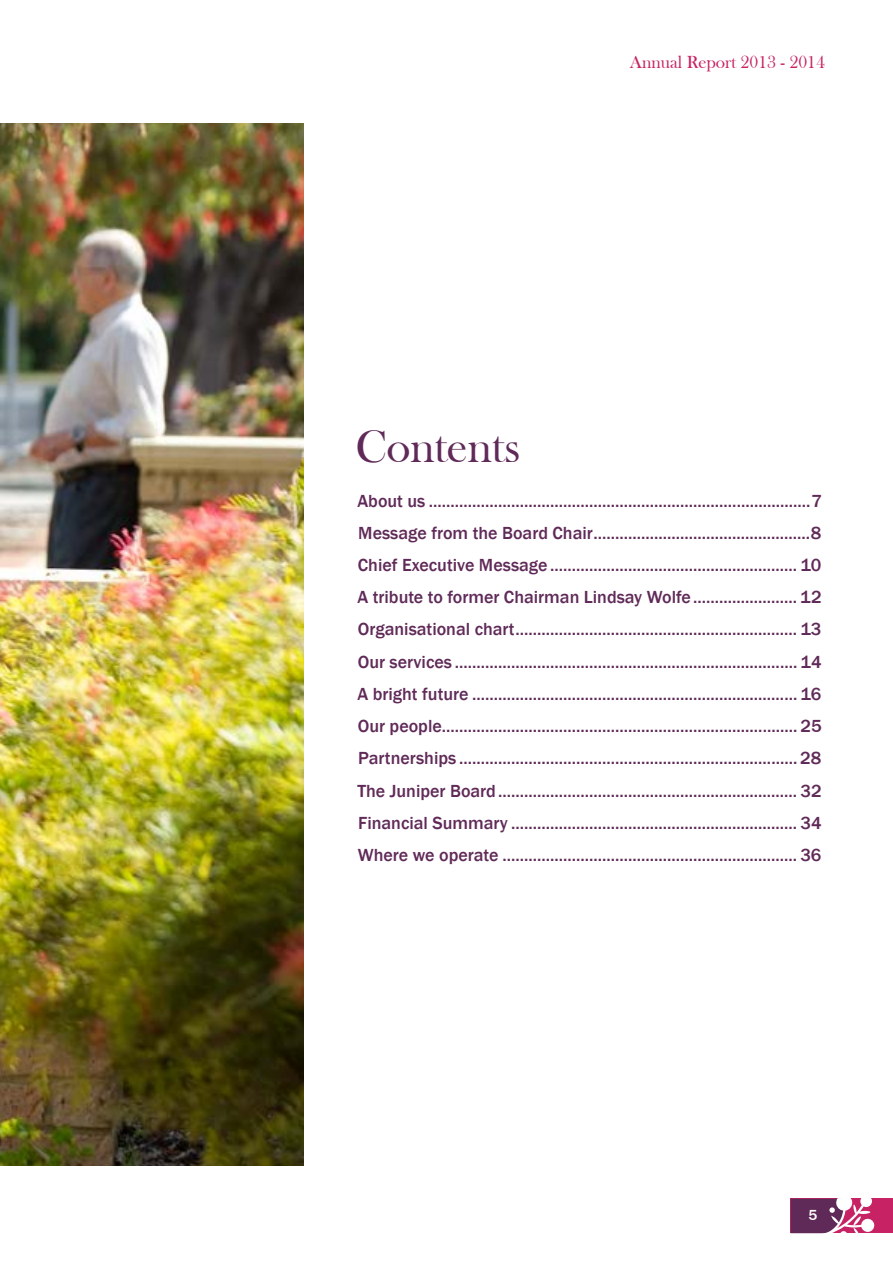
<style>
.page{position:relative;width:893px;height:1263px;background:#fff}
.page>*{position:absolute;margin:0;border:0;box-sizing:border-box;transform-origin:0 0}
.t1{font:46.5px "Bask Old Face";color:#602a58}
.t2{font:500 18px/32.2px "Franklin Gothic";color:#602a58;text-align:justify}
.t3{font:18px "Bask Old Face";color:#c72263}
.t4{font:500 15px "Franklin Gothic";color:#fff}
</style>
<div class="page">
<img style="left:0;top:123px;width:303px;height:1042px">
<div style="left:791px;top:1199px;width:102px;height:34px;background:#c72263"></div>
<svg style="left:791px;top:1198px;width:84px;height:35px"></svg>
<p class="t3" style="left:630px;top:52px;width:197px">Annual Report 2013 - 2014</p>
<h1 class="t1" style="left:355px;top:420px;width:167px">Contents</h1>
<p class="t2" style="left:357px;top:485px;width:466px">About us ........................................................................................7<br>Message from the Board Chair..................................................8<br>Chief Executive Message ......................................................... 10<br>A tribute to former Chairman Lindsay Wolfe........................ 12<br>Organisational chart................................................................. 13<br>Our services ............................................................................... 14<br>A bright future ........................................................................... 16<br>Our people.................................................................................. 25<br>Partnerships .............................................................................. 28<br>The Juniper Board..................................................................... 32<br>Financial Summary .................................................................. 34<br>Where we operate .................................................................... 36</p>
<p class="t4" style="left:808px;top:1206px;width:10px">5</p>
</div>
